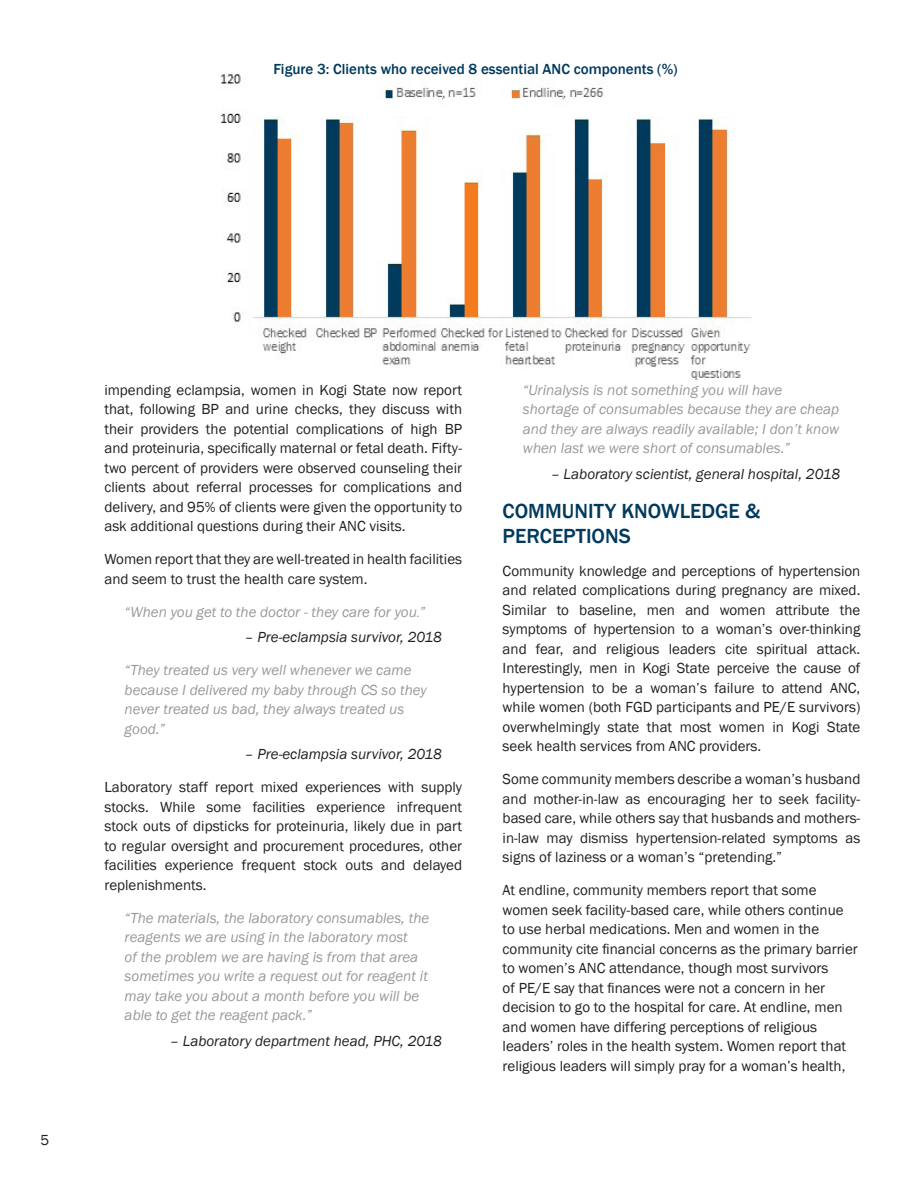
<style>
.page{position:relative;width:918px;height:1188px;background:#fff}
.page>*{position:absolute;margin:0;border:0;box-sizing:border-box;transform-origin:0 0}
.t1{font:500 21px/25.2px "Franklin Gothic";color:#003a5d}
.Body_Text{font:15px/19.5px "Franklin Gothic";color:#231f20;text-align:justify}
.Quotation{font:italic 15px/19.5px "Franklin Gothic";color:#9a9999}
.Attribution{font:italic 15px "Franklin Gothic";color:#231f20}
.Figure_Title{font:500 15px "Franklin Gothic";color:#003a5d}
.s1{font-size:12px}
</style>
<div class="page">
<img style="left:221px;top:74px;width:531px;height:307px">
<p class="Figure_Title" style="left:273px;top:60px;width:406px">Figure 3: Clients who received 8 essential ANC components (%)</p>
<p class="Body_Text" style="left:40px;top:1130px;width:10px">5</p>
<p class="Body_Text" style="left:104px;top:381px;width:359px">impending eclampsia, women in Kogi State now report that, following BP and urine checks, they discuss with their providers the potential complications of high BP and proteinuria, specifically maternal or fetal death. Fifty&shy;two percent of providers were observed counseling their clients about referral processes for complications and delivery, and 95% of clients were given the opportunity to ask additional questions during their ANC visits.</p>
<p class="Body_Text" style="left:104px;top:550px;width:359px">Women report that they are well-treated in health facilities and seem to trust the health care system.</p>
<p class="Quotation" style="left:125px;top:603px;width:302px">“When you get to the doctor - they care for you<span class="s1">.</span>”</p>
<p class="Attribution" style="left:245px;top:628px;width:198px">– Pre-eclampsia survivor, 2018</p>
<p class="Quotation" style="left:125px;top:661px;width:304px">“They treated us very well whenever we came because I delivered my baby through CS so they never treated us bad, they always treated us good.”</p>
<p class="Attribution" style="left:245px;top:745px;width:198px">– Pre-eclampsia survivor, 2018</p>
<p class="Body_Text" style="left:104px;top:778px;width:359px">Laboratory staff report mixed experiences with supply stocks. While some facilities experience infrequent stock outs of dipsticks for proteinuria, likely due in part to regular oversight and procurement procedures, other facilities experience frequent stock outs and delayed replenishments.</p>
<p class="Quotation" style="left:125px;top:909px;width:306px">“The materials, the laboratory consumables, the reagents we are using in the laboratory most<br>of the problem we are having is from that area sometimes you write a request out for reagent it may take you about a month before you will be able to get the reagent pack.”</p>
<p class="Attribution" style="left:170px;top:1032px;width:273px">– Laboratory department head, PHC, 2018</p>
<p class="Quotation" style="left:523px;top:381px;width:318px">“Urinalysis is not something you will have shortage of consumables because they are cheap and they are always readily available; I don’t know when last we were short of consumables.”</p>
<p class="Attribution" style="left:551px;top:465px;width:291px">– Laboratory scientist, general hospital, 2018</p>
<p class="t1" style="left:503px;top:498px;width:259px">COMMUNITY KNOWLEDGE &amp;<br>PERCEPTIONS</p>
<p class="Body_Text" style="left:503px;top:561px;width:359px">Community knowledge and perceptions of hypertension and related complications during pregnancy are mixed.<br>Similar to baseline, men and women attribute the symptoms of hypertension to a woman’s over-thinking and fear, and religious leaders cite spiritual attack.<br>Interestingly, men in Kogi State perceive the cause of hypertension to be a woman’s failure to attend ANC, while women (both FGD participants and PE/E survivors) overwhelmingly state that most women in Kogi State seek health services from ANC providers.</p>
<p class="Body_Text" style="left:503px;top:770px;width:359px">Some community members describe a woman’s husband and mother-in-law as encouraging her to seek facility&shy;based care, while others say that husbands and mothers&shy;in-law may dismiss hypertension-related symptoms as signs of laziness or a woman’s “pretending.”</p>
<p class="Body_Text" style="left:503px;top:881px;width:357px;text-align:left">At endline, community members report that some women seek facility-based care, while others continue to use herbal medications. Men and women in the community cite financial concerns as the primary barrier to women’s ANC attendance, though most survivors<br>of PE/E say that finances were not a concern in her decision to go to the hospital for care. At endline, men and women have differing perceptions of religious leaders’ roles in the health system. Women report that religious leaders will simply pray for a woman’s health,</p>
</div>
